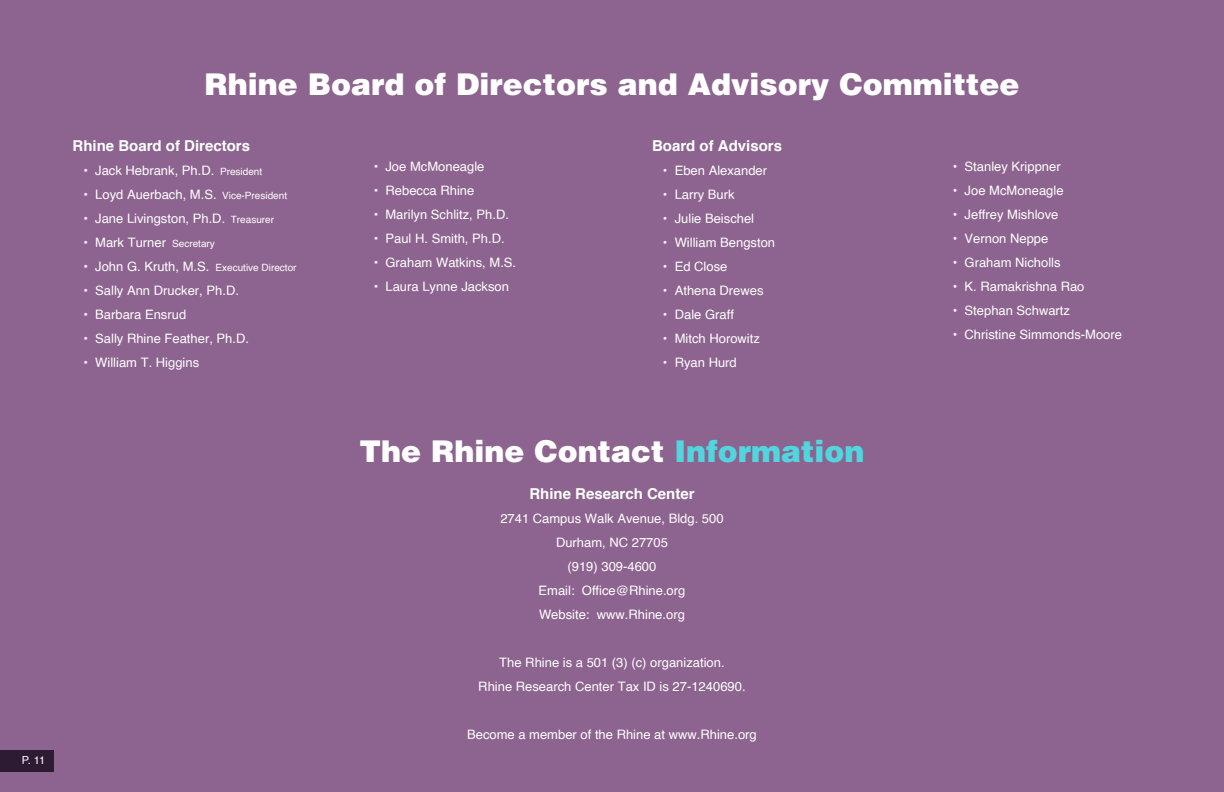
<style>
.page{position:relative;width:1224px;height:792px;background:#8d648f}
.page>*{position:absolute;margin:0;border:0;box-sizing:border-box;transform-origin:0 0}
.t1{font:900 30px "Helvetica LT Std";color:#fff}
.t2{font:700 15px "Helvetica";color:#fff}
.t3{font:13px/24px "Helvetica";color:#fff;text-align:center}
.t4{font:11px "Helvetica";color:#fff}
.s1{font-size:10px}
.s2{color:#52d5df}
</style>
<div class="page">
<div style="left:0;top:750px;width:53px;height:22px;background:#2c1b33"></div>
<p class="t4" style="left:22px;top:752px;width:25px">P. 11</p>
<h1 class="t1" style="left:204px;top:65px;width:817px">Rhine Board of Directors and Advisory Committee</h1>
<p class="t2" style="left:73px;top:134px;width:179px">Rhine Board of Directors</p>
<p class="t3" style="left:83px;top:159px;width:180px">• Jack Hebrank, Ph.D. <span class="s1">President</span></p>
<p class="t3" style="left:83px;top:183px;width:205px">• Loyd Auerbach, M.S. <span class="s1">Vice-President</span></p>
<p class="t3" style="left:83px;top:207px;width:192px">• Jane Livingston, Ph.D. <span class="s1">Treasurer</span></p>
<p class="t3" style="left:83px;top:231px;width:133px">• Mark Turner <span class="s1">Secretary</span></p>
<p class="t3" style="left:83px;top:255px;width:215px">• John G. Kruth, M.S. <span class="s1">Executive Director</span></p>
<p class="t3" style="left:83px;top:279px;width:157px">• Sally Ann Drucker, Ph.D.</p>
<p class="t3" style="left:83px;top:303px;width:104px">• Barbara Ensrud</p>
<p class="t3" style="left:83px;top:327px;width:167px">• Sally Rhine Feather, Ph.D.</p>
<p class="t3" style="left:83px;top:351px;width:117px">• William T. Higgins</p>
<p class="t3" style="left:374px;top:155px;width:112px">• Joe McMoneagle</p>
<p class="t3" style="left:374px;top:179px;width:102px">• Rebecca Rhine</p>
<p class="t3" style="left:374px;top:203px;width:137px">• Marilyn Schlitz, Ph.D.</p>
<p class="t3" style="left:374px;top:227px;width:132px">• Paul H. Smith, Ph.D.</p>
<p class="t3" style="left:374px;top:251px;width:144px">• Graham Watkins, M.S.</p>
<p class="t3" style="left:374px;top:275px;width:137px">• Laura Lynne Jackson</p>
<p class="t2" style="left:652px;top:134px;width:132px">Board of Advisors</p>
<p class="t3" style="left:663px;top:159px;width:106px">• Eben Alexander</p>
<p class="t3" style="left:663px;top:183px;width:73px">• Larry Burk</p>
<p class="t3" style="left:663px;top:207px;width:93px">• Julie Beischel</p>
<p class="t3" style="left:663px;top:231px;width:114px">• William Bengston</p>
<p class="t3" style="left:663px;top:255px;width:66px">• Ed Close</p>
<p class="t3" style="left:663px;top:279px;width:102px">• Athena Drewes</p>
<p class="t3" style="left:663px;top:303px;width:73px">• Dale Graff</p>
<p class="t3" style="left:663px;top:327px;width:99px">• Mitch Horowitz</p>
<p class="t3" style="left:663px;top:351px;width:75px">• Ryan Hurd</p>
<h1 class="t1" style="left:359px;top:432px;width:507px">The Rhine Contact <span class="s2">Information</span></h1>
<p class="t2" style="left:529px;top:481px;width:167px">Rhine Research Center</p>
<p class="t3" style="left:500px;top:506px;width:225px">2741 Campus Walk Avenue, Bldg. 500<br>Durham, NC 27705<br>(919) 309-4600<br>Email: Office@Rhine.org<br>Website: www.Rhine.org</p>
<p class="t3" style="left:478px;top:650px;width:269px">The Rhine is a 501 (3) (c) organization.<br>Rhine Research Center Tax ID is 27-1240690.</p>
<p class="t3" style="left:467px;top:722px;width:291px">Become a member of the Rhine at www.Rhine.org</p>
<p class="t3" style="left:953px;top:155px;width:109px">• Stanley Krippner</p>
<p class="t3" style="left:953px;top:179px;width:112px">• Joe McMoneagle</p>
<p class="t3" style="left:953px;top:203px;width:107px">• Jeffrey Mishlove</p>
<p class="t3" style="left:953px;top:227px;width:97px">• Vernon Neppe</p>
<p class="t3" style="left:953px;top:251px;width:109px">• Graham Nicholls</p>
<p class="t3" style="left:953px;top:275px;width:133px">• K. Ramakrishna Rao</p>
<p class="t3" style="left:953px;top:299px;width:119px">• Stephan Schwartz</p>
<p class="t3" style="left:953px;top:323px;width:171px">• Christine Simmonds-Moore</p>
</div>
